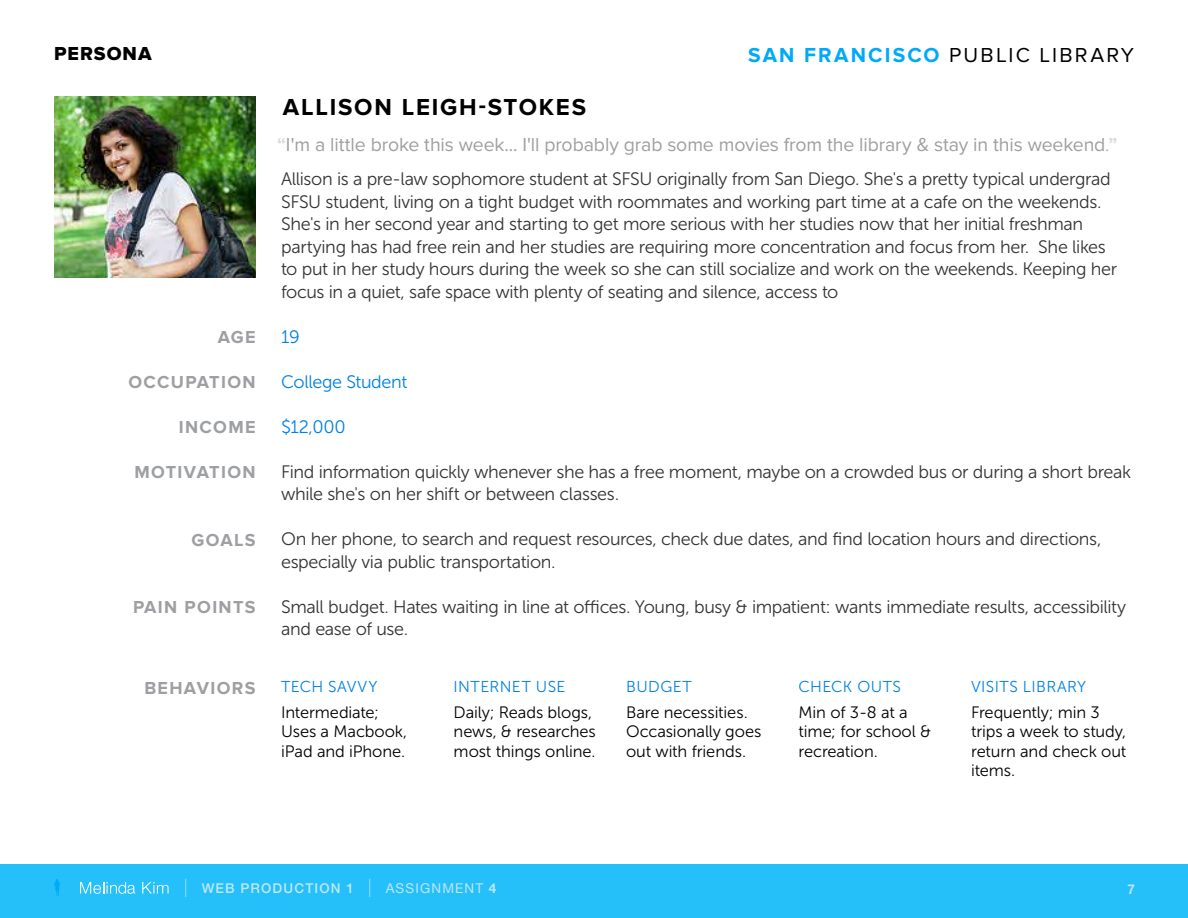
<style>
.page{position:relative;width:1188px;height:918px;background:#fff}
.page>*{position:absolute;margin:0;border:0;box-sizing:border-box;transform-origin:0 0}
.t1{font:700 24px "Proxima Nova";letter-spacing:.075em;color:#000}
.t2{font:21px "Proxima Nova";letter-spacing:.105em;color:#000}
.t3{font:19.5px "Proxima Nova";letter-spacing:-.005em;color:#9d9fa2}
.t4{font:19.5px "Proxima Nova Extrabld";letter-spacing:.05em;color:#000}
.t5{font:18px/22.5px "Museo Sans 300";letter-spacing:-.02em;color:#343433}
.t6{font:700 18px "Proxima Nova";letter-spacing:.075em;color:#9d9fa2}
.t7{font:18px "Museo Sans 300";letter-spacing:-.02em;color:#0081e4}
.t8{font:16.5px/19.5px "Museo Sans 300";letter-spacing:-.01em;color:#000}
.t9{font:15.75px "Museo Sans 300";letter-spacing:.025em;color:#0081e4}
.t10{font:500 13.5px "Helvetica Neue";letter-spacing:.085em;color:#bee6fb}
.t11{font:700 13.5px "Helvetica Neue";color:#bee6fb}
.s1{font-weight:700;color:#00aaf8}
.s2{font-weight:700;color:#dadbdd}
.s3{font-weight:300}
.s4{font-weight:100;font-size:18px}
.s5{font-weight:400}
.s6{font-weight:700}
</style>
<div class="page">
<div style="left:0;top:864px;width:1188px;height:54px;background:#25c0fa"></div>
<svg style="left:80px;top:882px;width:55px;height:12px"></svg>
<svg style="left:142px;top:882px;width:27px;height:12px"></svg>
<svg style="left:54px;top:879px;width:6px;height:17px"></svg>
<img style="left:54px;top:96px;width:202px;height:181px">
<p class="t4" style="left:54px;top:43px;width:99px">PERSONA</p>
<p class="t2" style="left:748px;top:43px;width:387px"><span class="s1">SAN FRANCISCO</span> PUBLIC LIBRARY</p>
<p class="t6" style="left:218px;top:327px;width:39px">AGE</p>
<p class="t6" style="left:128px;top:372px;width:129px">OCCUPATION</p>
<p class="t6" style="left:179px;top:417px;width:78px">INCOME</p>
<p class="t6" style="left:134px;top:462px;width:123px">MOTIVATION</p>
<p class="t6" style="left:192px;top:529px;width:66px">GOALS</p>
<p class="t6" style="left:133px;top:597px;width:124px">PAIN POINTS</p>
<p class="t6" style="left:144px;top:678px;width:113px">BEHAVIORS</p>
<h1 class="t1" style="left:283px;top:93px;width:305px">ALLISON LEIGH-STOKES</h1>
<p class="t3" style="left:277px;top:133px;width:842px"><span class="s2">“</span>I'm a little broke this week... I'll probably grab some movies from the library &amp; stay in this weekend<span class="s3">.</span><span class="s2">”</span></p>
<p class="t5" style="left:281px;top:168px;width:838px">Allison is a pre-law sophomore student at SFSU originally from San Diego. She's a pretty typical undergrad SFSU student, living on a tight budget with roommates and working part time at a cafe on the weekends.<br>She's in her second year and starting to get more serious with her studies now that her initial freshman partying has had free rein and her studies are requiring more concentration and focus from her. She likes to put in her study hours during the week so she can still socialize and work on the weekends. Keeping her focus in a quiet, safe space with plenty of seating and silence, access to</p>
<p class="t7" style="left:281px;top:327px;width:20px">19</p>
<p class="t7" style="left:281px;top:372px;width:128px">College Student</p>
<p class="t7" style="left:281px;top:417px;width:66px">$12,000</p>
<p class="t5" style="left:281px;top:460px;width:851px">Find information quickly whenever she has a free moment, maybe on a crowded bus or during a short break while she's on her shift or between classes.</p>
<p class="t5" style="left:281px;top:528px;width:822px">On her phone, to search and request resources, check due dates, and find location hours and directions, especially via public transportation.</p>
<p class="t5" style="left:281px;top:595px;width:847px">Small budget. Hates waiting in line at offices. Young, busy &amp; impatient: wants immediate results, accessibility and ease of use.</p>
<p class="t9" style="left:281px;top:678px;width:98px">TECH SAVVY</p>
<p class="t9" style="left:454px;top:678px;width:114px">INTERNET USE</p>
<p class="t9" style="left:626px;top:678px;width:67px">BUDGET</p>
<p class="t9" style="left:799px;top:678px;width:104px">CHECK OUTS</p>
<p class="t9" style="left:971px;top:678px;width:117px">VISITS LIBRARY</p>
<p class="t8" style="left:281px;top:703px;width:128px">Intermediate;<br>Uses a Macbook, iPad and iPhone.</p>
<p class="t8" style="left:454px;top:703px;width:144px">Daily; Reads blogs, news, &amp; researches most things online.</p>
<p class="t8" style="left:626px;top:703px;width:137px">Bare necessities.<br>Occasionally goes out with friends.</p>
<p class="t8" style="left:799px;top:703px;width:134px">Min of 3-8 at a time; for school &amp; recreation.</p>
<p class="t8" style="left:971px;top:703px;width:157px">Frequently; min 3 trips a week to study, return and check out items.</p>
<p class="t10" style="left:184px;top:878px;width:314px"><span class="s4">|</span> WEB PRODUCTION 1 <span class="s4">|</span> <span class="s5">ASSIGNMENT</span> <span class="s6">4</span></p>
<p class="t11" style="left:1127px;top:878px;width:9px">7</p>
</div>
